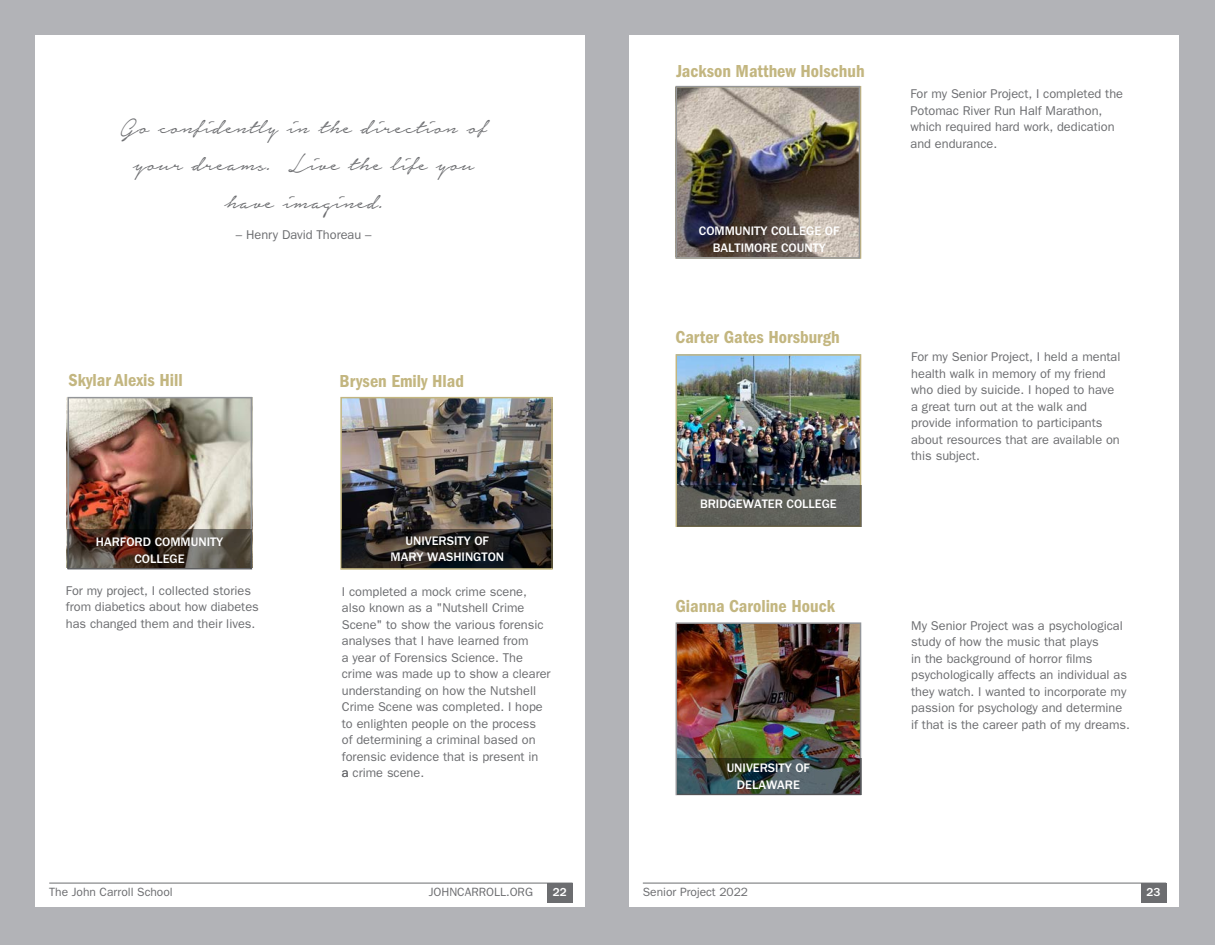
<style>
.page{position:relative;width:1215px;height:945px;background:#fff}
.page>*{position:absolute;margin:0;border:0;box-sizing:border-box;transform-origin:0 0}
.t1{font:30px/37.5px "Notera Personal Use Only";color:#6c6d70;text-align:center}
.t2{font:18px "ITC Franklin Gothic Std Dm Cd";color:#c3b680}
.Body_Copy{font:12.75px/16.5px "ITC Franklin Gothic Std";color:#6c6d70}
.College-italics{font:500 12.75px/16.5px "ITC Franklin Gothic Std";color:#fff;text-align:center}
.t3{font:12px "ITC Franklin Gothic Std";color:#6c6d70}
.t4{font:500 12px "ITC Franklin Gothic Std";color:#fff}
</style>
<div class="page">
<div style="left:0;top:0;width:608px;height:945px;background:#b2b3b7"></div>
<div style="left:608px;top:0;width:607px;height:945px;background:#b2b3b7"></div>
<div style="left:35px;top:35px;width:550px;height:871px;background:#fff"></div>
<div style="left:630px;top:35px;width:549px;height:871px;background:#fff"></div>
<img style="left:67px;top:397px;width:182px;height:132px">
<hr style="left:49px;top:883px;width:524px;height:1px;background:#6c6d70">
<div style="left:547px;top:883px;width:26px;height:19px;background:#6c6d70"></div>
<img style="left:675px;top:87px;width:182px;height:169px">
<hr style="left:643px;top:883px;width:523px;height:1px;background:#6c6d70">
<div style="left:1141px;top:883px;width:25px;height:19px;background:#6c6d70"></div>
<img style="left:679px;top:625px;width:179px;height:133px">
<div style="left:676px;top:622px;width:185px;height:173px;border:2px solid #939598"></div>
<img style="left:679px;top:357px;width:179px;height:128px">
<div style="left:676px;top:354px;width:185px;height:173px;border:2px solid #c3b680"></div>
<div style="left:68px;top:397px;width:184px;height:173px;border:2px solid #939598"></div>
<div style="left:676px;top:86px;width:184px;height:173px;border:2px solid #939598"></div>
<img style="left:343px;top:400px;width:207px;height:129px">
<div style="left:340px;top:397px;width:213px;height:173px;border:2px solid #c3b680"></div>
<svg style="left:67px;top:529px;width:185px;height:40px;background:#4b3e35"></svg>
<svg style="left:341px;top:529px;width:212px;height:39px;background:#24211f"></svg>
<svg style="left:677px;top:485px;width:184px;height:42px;background:#565752"></svg>
<img style="left:677px;top:758px;width:184px;height:37px">
<p class="t1" style="left:121px;top:108px;width:368px">Go confidently in the direction of your dreams. Live the life you have imagined.</p>
<p class="Body_Copy" style="left:236px;top:227px;width:137px">– Henry David Thoreau –</p>
<p class="t2" style="left:69px;top:370px;width:116px">Skylar Alexis Hill</p>
<p class="t2" style="left:340px;top:371px;width:126px">Brysen Emily Hlad</p>
<p class="College-italics" style="left:96px;top:534px;width:129px">HARFORD COMMUNITY</p>
<p class="College-italics" style="left:134px;top:550px;width:52px">COLLEGE</p>
<p class="College-italics" style="left:391px;top:532px;width:115px">UNIVERSITY OF<br>MARY WASHINGTON</p>
<p class="Body_Copy" style="left:66px;top:582px;width:195px">For my project, I collected stories from diabetics about how diabetes has changed them and their lives.</p>
<p class="Body_Copy" style="left:342px;top:583px;width:210px">I completed a mock crime scene, also known as a "Nutshell Crime<br>Scene" to show the various forensic analyses that I have learned from<br>a year of Forensics Science. The crime was made up to show a clearer understanding on how the Nutshell<br>Crime Scene was completed. I hope to enlighten people on the process<br>of determining a criminal based on forensic evidence that is present in<br>a crime scene.</p>
<p class="t2" style="left:677px;top:60px;width:190px">Jackson Matthew Holschuh</p>
<p class="College-italics" style="left:699px;top:223px;width:142px">COMMUNITY COLLEGE OF<br>BALTIMORE COUNTY</p>
<p class="t2" style="left:676px;top:327px;width:166px">Carter Gates Horsburgh</p>
<p class="College-italics" style="left:700px;top:496px;width:138px">BRIDGEWATER COLLEGE</p>
<p class="t2" style="left:676px;top:596px;width:161px">Gianna Caroline Houck</p>
<p class="College-italics" style="left:727px;top:760px;width:85px">UNIVERSITY OF<br>DELAWARE</p>
<p class="Body_Copy" style="left:910px;top:86px;width:214px">For my Senior Project, I completed the<br>Potomac River Run Half Marathon, which required hard work, dedication and endurance.</p>
<p class="Body_Copy" style="left:911px;top:349px;width:211px;line-height:16px">For my Senior Project, I held a mental health walk in memory of my friend who died by suicide. I hoped to have</p>
<p class="Body_Copy" style="left:911px;top:398px;width:210px">a great turn out at the walk and provide information to participants about resources that are available on this subject.</p>
<p class="Body_Copy" style="left:911px;top:617px;width:220px">My Senior Project was a psychological study of how the music that plays<br>in the background of horror films psychologically affects an individual as they watch. I wanted to incorporate my passion for psychology and determine if that is the career path of my dreams.</p>
<p class="t3" style="left:49px;top:885px;width:125px">The John Carroll School</p>
<p class="t3" style="left:429px;top:885px;width:106px">JOHNCARROLL.ORG</p>
<p class="t4" style="left:553px;top:886px;width:16px">22</p>
<p class="t3" style="left:643px;top:885px;width:107px">Senior Project 2022</p>
<p class="t4" style="left:1147px;top:886px;width:16px">23</p>
</div>
